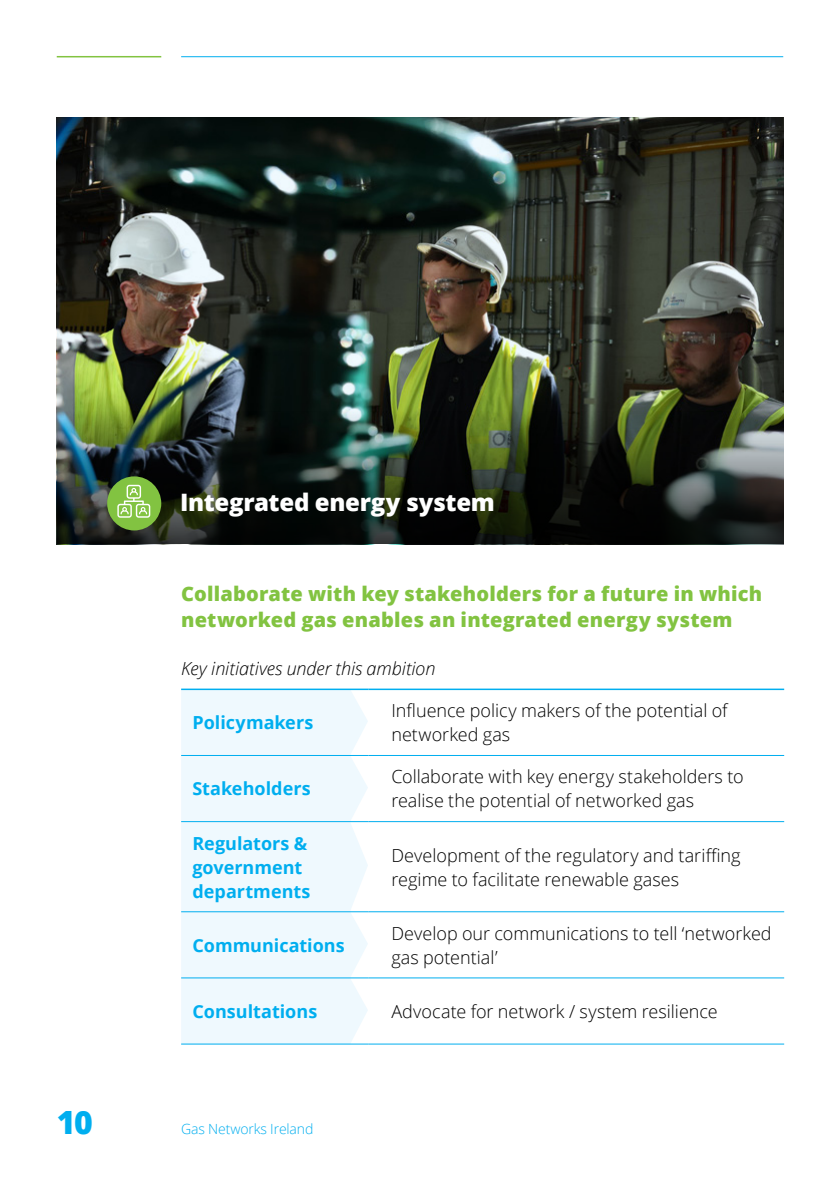
<style>
.page{position:relative;width:840px;height:1191px;background:#fff}
.page>*{position:absolute;margin:0;border:0;box-sizing:border-box;transform-origin:0 0}
.t1{font:800 32px "Open Sans";color:#00aeef}
.t2{font:800 24px "Open Sans";letter-spacing:-.01em;color:#fff}
.t3{font:800 20px/26px "Open Sans";letter-spacing:.01em;color:#82c341}
.t4{font:300 18px/24px "Open Sans";color:#000}
.t5{font:700 18px/24px "Open Sans";color:#00aeef}
.t6{font:italic 300 18px "Open Sans";letter-spacing:-.005em;color:#000}
.t7{font:300 14px "Open Sans";letter-spacing:-.01em;color:#00aeef}
</style>
<div class="page">
<img style="left:57px;top:118px;width:725px;height:292px">
<img style="left:57px;top:410px;width:725px;height:134px">
<hr style="left:839px;top:389px;width:1px;height:155px;background:#000">
<div style="left:181px;top:690px;width:187px;height:353px;background:#eff9fe"></div>
<hr style="left:181px;top:755px;width:187px;height:1px;background:#00aeef">
<hr style="left:368px;top:755px;width:415px;height:1px;background:#00aeef">
<hr style="left:181px;top:821px;width:187px;height:1px;background:#00aeef">
<hr style="left:368px;top:821px;width:415px;height:1px;background:#00aeef">
<hr style="left:181px;top:911px;width:187px;height:1px;background:#00aeef">
<hr style="left:368px;top:911px;width:415px;height:1px;background:#00aeef">
<hr style="left:181px;top:977px;width:187px;height:1px;background:#00aeef">
<hr style="left:368px;top:977px;width:415px;height:1px;background:#00aeef">
<hr style="left:181px;top:1043px;width:187px;height:1px;background:#00aeef">
<hr style="left:368px;top:1043px;width:415px;height:1px;background:#00aeef">
<hr style="left:181px;top:688px;width:187px;height:2px;background:#00aeef">
<hr style="left:368px;top:688px;width:415px;height:2px;background:#00aeef">
<div style="left:107px;top:476px;width:54px;height:54px;background:#82c341;border-radius:50%"></div>
<svg style="left:117px;top:485px;width:33px;height:33px"></svg>
<hr style="left:181px;top:56px;width:601px;height:1px;background:#00aeef">
<hr style="left:57px;top:56px;width:104px;height:1px;background:#82c341">
<p class="t1" style="left:57px;top:1098px;width:38px">10</p>
<h2 class="t2" style="left:180px;top:484px;width:316px">Integrated energy system</h2>
<p class="t3" style="left:181px;top:579px;width:582px">Collaborate with key stakeholders for a future in which networked gas enables an integrated energy system</p>
<p class="t6" style="left:181px;top:656px;width:256px">Key initiatives under this ambition</p>
<p class="t5" style="left:192px;top:710px;width:122px">Policymakers</p>
<p class="t4" style="left:391px;top:698px;width:337px">Influence policy makers of the potential of networked gas</p>
<p class="t5" style="left:192px;top:776px;width:120px">Stakeholders</p>
<p class="t4" style="left:391px;top:764px;width:353px">Collaborate with key energy stakeholders to realise the potential of networked gas</p>
<p class="t5" style="left:192px;top:830px;width:119px">Regulators &amp; government departments</p>
<p class="t4" style="left:391px;top:842px;width:350px">Development of the regulatory and tariffing regime to facilitate renewable gases</p>
<p class="t5" style="left:192px;top:932px;width:154px">Communications</p>
<p class="t4" style="left:391px;top:920px;width:381px">Develop our communications to tell ‘networked gas potential’</p>
<p class="t5" style="left:192px;top:998px;width:126px">Consultations</p>
<p class="t4" style="left:391px;top:998px;width:328px">Advocate for network / system resilience</p>
<p class="t7" style="left:181px;top:1119px;width:134px">Gas Networks Ireland</p>
</div>
